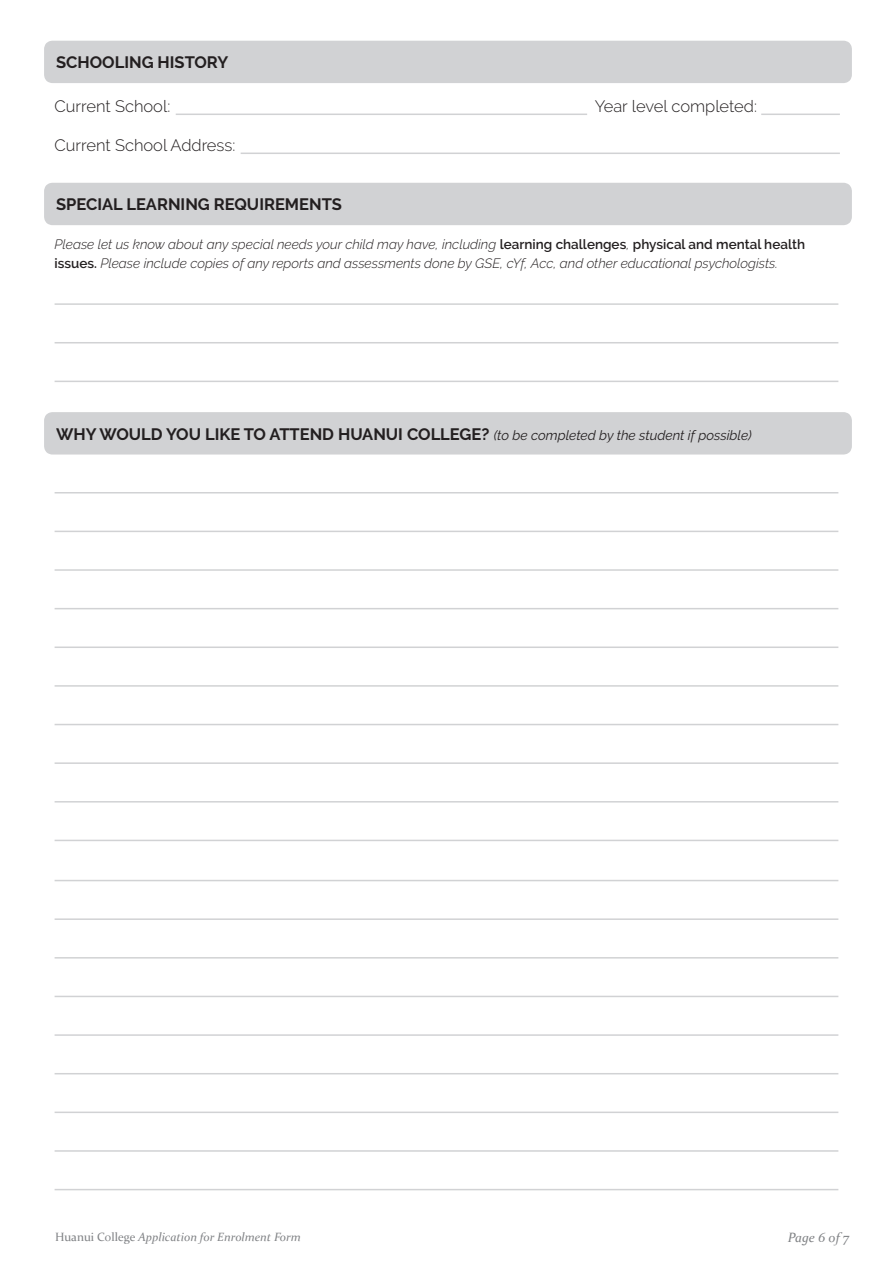
<style>
.page{position:relative;width:893px;height:1263px;background:#fff}
.page>*{position:absolute;margin:0;border:0;box-sizing:border-box;transform-origin:0 0}
.t1{font:700 16.5px "Raleway";color:#231f20}
.t2{font:300 16.5px "Raleway";color:#231f20}
.t3{font:italic 300 13.5px/19.5px "Raleway";color:#231f20}
.t4{font:italic 13.5px "Constantia";color:#808285}
.t5{font:italic 12px "Constantia";color:#808285}
.s1{font-weight:600;font-style:normal}
.s2{font-weight:400;font-style:italic;font-size:13.5px}
.s3{font-style:normal}
</style>
<div class="page">
<hr style="left:176px;top:114px;width:411px;height:1px;background:#d1d2d4">
<hr style="left:241px;top:153px;width:599px;height:1px;background:#d1d2d4">
<hr style="left:761px;top:114px;width:79px;height:1px;background:#d1d2d4">
<div style="left:50px;top:47px;width:796px;height:30px;background:#d1d2d4;border-radius:2px"></div>
<div style="left:44px;top:41px;width:808px;height:42px;border:12px solid #d1d2d4;border-radius:2px"></div>
<div style="left:50px;top:418px;width:796px;height:30px;background:#d1d2d4;border-radius:2px"></div>
<div style="left:44px;top:412px;width:808px;height:42px;border:12px solid #d1d2d4;border-radius:2px"></div>
<div style="left:50px;top:189px;width:796px;height:30px;background:#d1d2d4;border-radius:2px"></div>
<div style="left:44px;top:183px;width:808px;height:42px;border:12px solid #d1d2d4;border-radius:2px"></div>
<hr style="left:55px;top:569px;width:783px;height:2px;background:#d1d2d4">
<hr style="left:55px;top:918px;width:783px;height:2px;background:#d1d2d4">
<hr style="left:55px;top:724px;width:783px;height:1px;background:#d1d2d4">
<hr style="left:55px;top:1073px;width:783px;height:1px;background:#d1d2d4">
<hr style="left:55px;top:303px;width:783px;height:2px;background:#d1d2d4">
<hr style="left:55px;top:608px;width:783px;height:1px;background:#d1d2d4">
<hr style="left:55px;top:957px;width:783px;height:1px;background:#d1d2d4">
<hr style="left:55px;top:762px;width:783px;height:2px;background:#d1d2d4">
<hr style="left:55px;top:1111px;width:783px;height:2px;background:#d1d2d4">
<hr style="left:55px;top:342px;width:783px;height:1px;background:#d1d2d4">
<hr style="left:55px;top:646px;width:783px;height:2px;background:#d1d2d4">
<hr style="left:55px;top:996px;width:783px;height:1px;background:#d1d2d4">
<hr style="left:55px;top:492px;width:783px;height:1px;background:#d1d2d4">
<hr style="left:55px;top:801px;width:783px;height:1px;background:#d1d2d4">
<hr style="left:55px;top:1150px;width:783px;height:2px;background:#d1d2d4">
<hr style="left:55px;top:381px;width:783px;height:1px;background:#d1d2d4">
<hr style="left:55px;top:685px;width:783px;height:2px;background:#d1d2d4">
<hr style="left:55px;top:1034px;width:783px;height:2px;background:#d1d2d4">
<hr style="left:55px;top:531px;width:783px;height:1px;background:#d1d2d4">
<hr style="left:55px;top:880px;width:783px;height:1px;background:#d1d2d4">
<hr style="left:55px;top:840px;width:783px;height:1px;background:#d1d2d4">
<hr style="left:55px;top:1189px;width:783px;height:1px;background:#d1d2d4">
<p class="t1" style="left:56px;top:53px;width:174px">SCHOOLING HISTORY</p>
<p class="t2" style="left:55px;top:97px;width:117px">Current School:</p>
<p class="t2" style="left:595px;top:97px;width:164px">Year level completed:</p>
<p class="t2" style="left:55px;top:136px;width:182px">Current School Address:</p>
<p class="t1" style="left:56px;top:195px;width:287px">SPECIAL LEARNING REQUIREMENTS</p>
<p class="t3" style="left:55px;top:234px;width:752px">Please let us know about any special needs your child may have, including <span class="s1">learning challenges</span>, <span class="s1">physical and mental health issues.</span> Please include copies of any reports and assessments done by GSE, cYf, Acc, and other educational psychologists.</p>
<p class="t1" style="left:56px;top:424px;width:697px">WHY WOULD YOU LIKE TO ATTEND HUANUI COLLEGE? <span class="s2">(to be completed by the student if possible)</span></p>
<p class="t5" style="left:55px;top:1228px;width:247px"><span class="s3">Huanui College</span> Application for Enrolment Form</p>
<p class="t4" style="left:788px;top:1228px;width:63px">Page 6 of 7</p>
</div>
